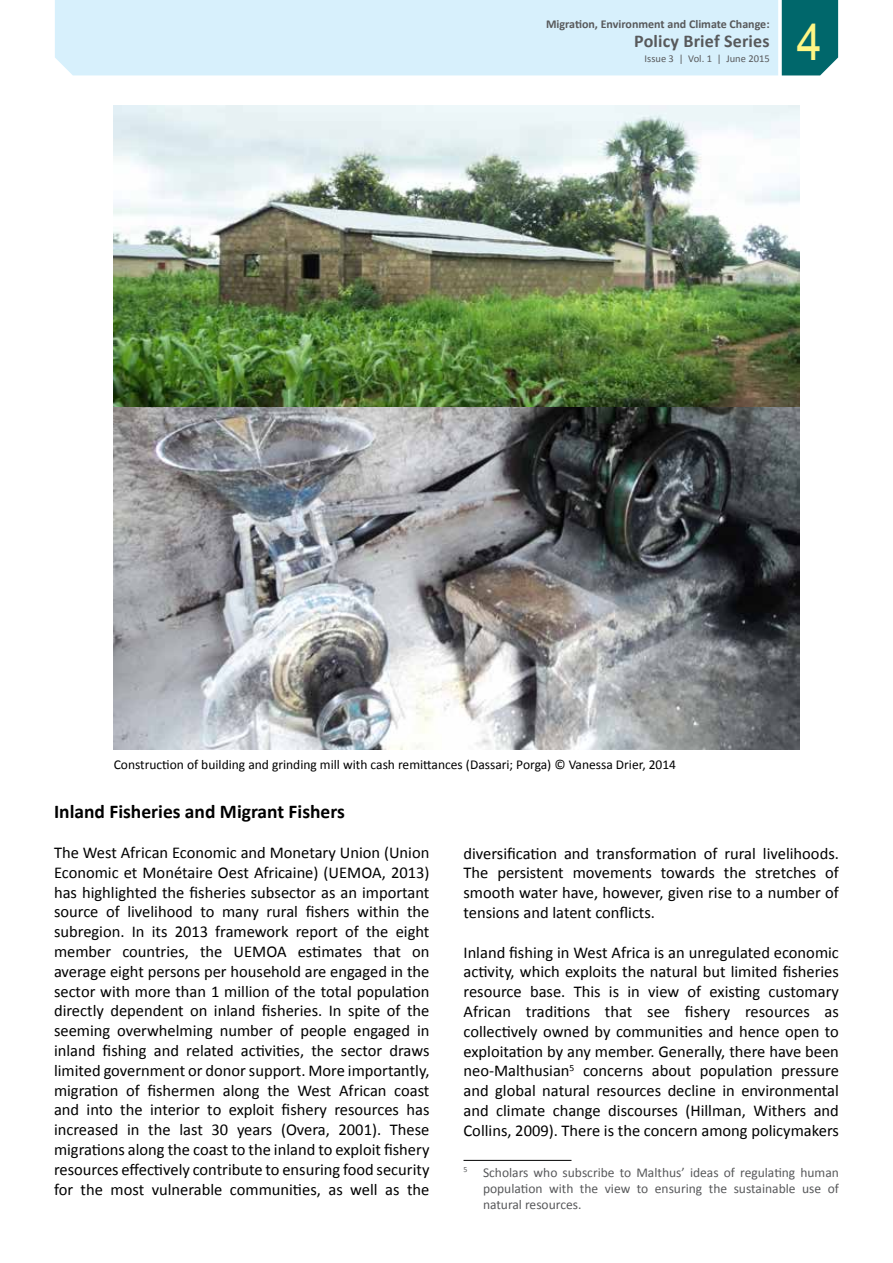
<style>
.page{position:relative;width:893px;height:1263px;background:#fff}
.page>*{position:absolute;margin:0;border:0;box-sizing:border-box;transform-origin:0 0}
.t1{font:51.75px "Arial";color:#fff685;scale:.87 1}
.t2{font:700 19.5px "Calibri";color:#000}
.t3{font:700 18px "Calibri";letter-spacing:.01em;color:#58595b}
.t4{font:16.5px/19.8px "Calibri";color:#000;text-align:justify}
.t5{font:13.5px/16.2px "Calibri";color:#58595b;text-align:justify}
.t6{font:13.5px "Calibri";color:#000}
.t7{font:700 12px "Calibri";color:#58595b}
.t8{font:10.5px "Calibri";color:#58595b}
</style>
<div class="page">
<div style="left:55px;top:0;width:723px;height:75px;background:#d7f0fc"></div>
<div style="left:782px;top:0;width:56px;height:75px;background:#00676b"></div>
<img style="left:114px;top:106px;width:685px;height:643px">
<hr style="left:463px;top:1160px;width:108px;height:1px;background:#000">
<p class="t7" style="left:546px;top:16px;width:225px">Migration, Environment and Climate Change:</p>
<p class="t3" style="left:634px;top:30px;width:137px">Policy Brief Series</p>
<p class="t8" style="left:645px;top:52px;width:127px">Issue 3 | Vol. 1 | June 2015</p>
<h1 class="t1" style="left:797px;top:7px;width:30px">4</h1>
<p class="t6" style="left:114px;top:756px;width:564px">Construction of building and grinding mill with cash remittances (Dassari; Porga) © Vanessa Drier, 2014</p>
<p class="t2" style="left:54px;top:799px;width:292px">Inland Fisheries and Migrant Fishers</p>
<p class="t4" style="left:54px;top:843px;width:377px">The West African Economic and Monetary Union (Union Economic et Monétaire Oest Africaine) (UEMOA, 2013) has highlighted the fisheries subsector as an important source of livelihood to many rural fishers within the subregion. In its 2013 framework report of the eight member countries, the UEMOA estimates that on average eight persons per household are engaged in the sector with more than 1 million of the total population directly dependent on inland fisheries. In spite of the seeming overwhelming number of people engaged in inland fishing and related activities, the sector draws limited government or donor support. More importantly, migration of fishermen along the West African coast and into the interior to exploit fishery resources has increased in the last 30 years (Overa, 2001). These migrations along the coast to the inland to exploit fishery resources effectively contribute to ensuring food security for the most vulnerable communities, as well as the</p>
<p class="t4" style="left:463px;top:843px;width:377px">diversification and transformation of rural livelihoods.<br>The persistent movements towards the stretches of smooth water have, however, given rise to a number of tensions and latent conflicts.</p>
<p class="t4" style="left:463px;top:942px;width:377px">Inland fishing in West Africa is an unregulated economic activity, which exploits the natural but limited fisheries resource base. This is in view of existing customary African traditions that see fishery resources as collectively owned by communities and hence open to exploitation by any member. Generally, there have been neo-Malthusian<sup>5</sup> concerns about population pressure and global natural resources decline in environmental and climate change discourses (Hillman, Withers and Collins, 2009). There is the concern among policymakers</p>
<p class="t5" style="left:483px;top:1164px;width:357px;text-indent:-20px"><sup>5</sup> Scholars who subscribe to Malthus’ ideas of regulating human population with the view to ensuring the sustainable use of natural resources.</p>
</div>
